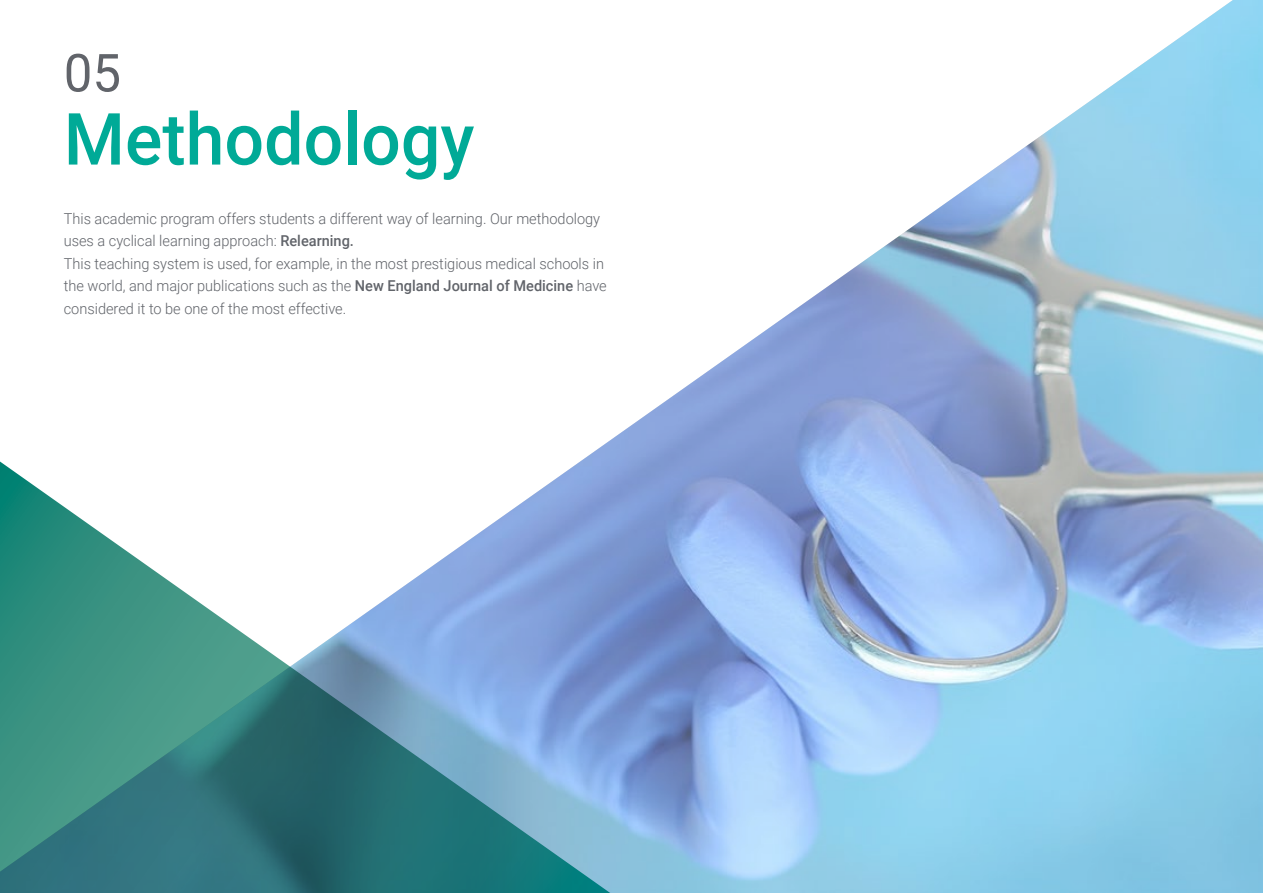
<style>
.page{position:relative;width:1263px;height:893px;background:#fff}
.page>*{position:absolute;margin:0;border:0;box-sizing:border-box;transform-origin:0 0}
.t1{font:500 72px "Roboto";color:#00aa97}
.t2{font:52.5px "Roboto";color:#61646a}
.t3{font:300 15px/22.5px "Roboto";color:#61646a}
.s1{font-weight:500}
</style>
<div class="page">
<img style="left:602px;top:0;width:661px;height:893px">
<svg style="left:0;top:446px;width:640px;height:447px"></svg>
<h2 class="t2" style="left:64px;top:36px;width:59px">05</h2>
<h1 class="t1" style="left:64px;top:89px;width:412px">Methodology</h1>
<p class="t3" style="left:64px;top:207px;width:544px">This academic program offers students a different way of learning. Our methodology uses a cyclical learning approach: <span class="s1">Relearning.<br></span>This teaching system is used, for example, in the most prestigious medical schools in the world, and major publications such as the <span class="s1">New England Journal of Medicine</span> have considered it to be one of the most effective.</p>
</div>
